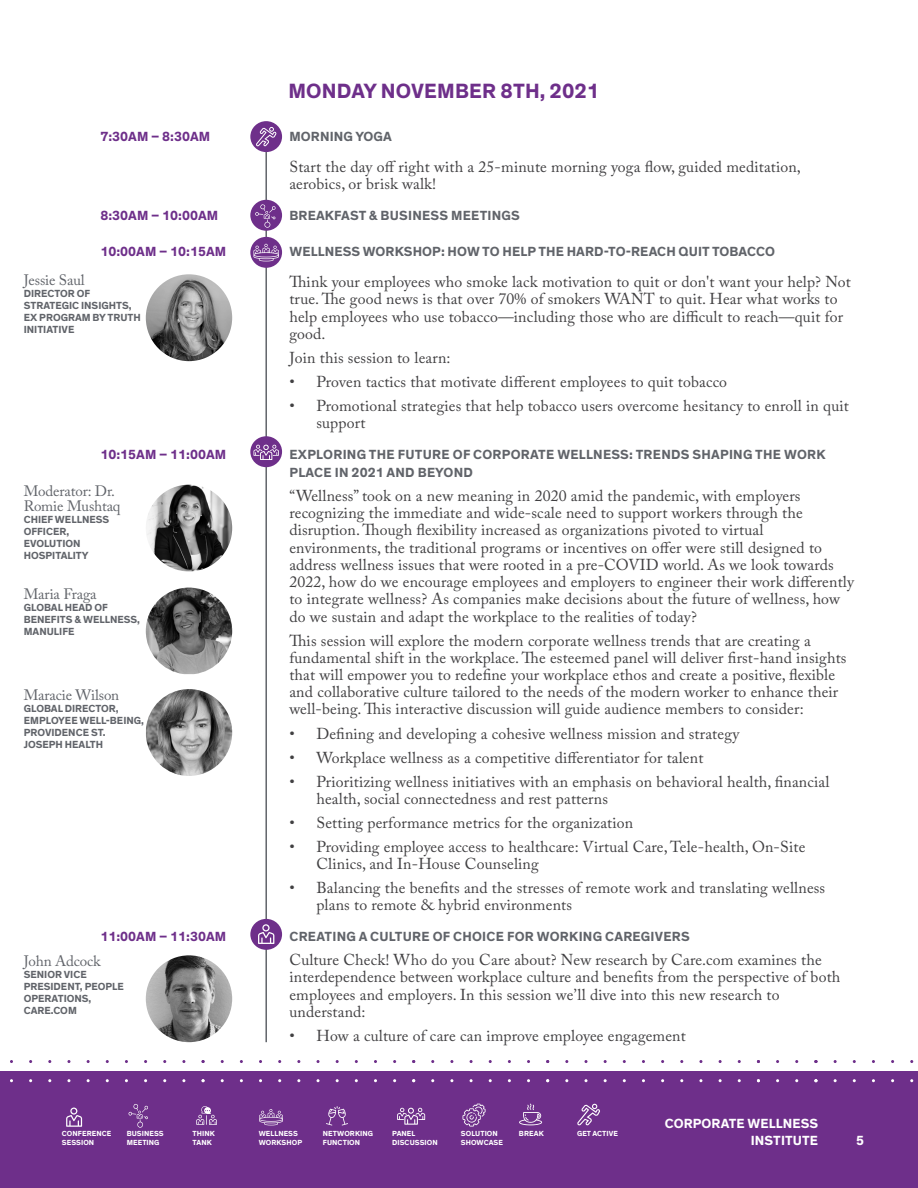
<style>
.page{position:relative;width:918px;height:1188px;background:#fff}
.page>*{position:absolute;margin:0;border:0;box-sizing:border-box;transform-origin:0 0}
.t1{font:700 21px "Theinhardt";letter-spacing:.01em;color:#6e2f8a}
.t2{font:15.75px/17.2px "Adobe Caslon Pro";letter-spacing:.01em;color:#414042}
.t3{font:15px/15px "Adobe Caslon Pro";letter-spacing:-.01em;color:#61646a}
.t4{font:700 13.5px/18px "Theinhardt";letter-spacing:.02em;color:#61646a}
.t5{font:700 13.5px "Theinhardt";letter-spacing:.005em;color:#6e2f8a}
.t6{font:700 13.5px/16.5px "Theinhardt";letter-spacing:.01em;color:#fff;text-align:right}
.t7{font:700 10.5px/12px "Theinhardt";color:#61646a}
.t8{font:700 7.5px/9px "Theinhardt";letter-spacing:.01em;color:#fff}
</style>
<div class="page">
<div style="left:0;top:1071px;width:918px;height:117px;background:#6e2f8a"></div>
<svg style="left:397px;top:1108px;width:28px;height:17px"></svg>
<svg style="left:259px;top:1109px;width:24px;height:16px"></svg>
<svg style="left:196px;top:1106px;width:21px;height:19px"></svg>
<svg style="left:66px;top:1108px;width:16px;height:19px"></svg>
<svg style="left:584px;top:1060px;width:4px;height:3px"></svg>
<svg style="left:326px;top:1106px;width:22px;height:19px"></svg>
<svg style="left:463px;top:1104px;width:23px;height:22px"></svg>
<svg style="left:519px;top:1104px;width:23px;height:21px"></svg>
<svg style="left:577px;top:1104px;width:23px;height:21px"></svg>
<svg style="left:129px;top:1104px;width:19px;height:24px"></svg>
<hr style="left:265px;top:130px;width:2px;height:912px;background:#61646a">
<img style="left:146px;top:485px;width:86px;height:86px;border-radius:43px">
<img style="left:146px;top:274px;width:86px;height:87px;border-radius:43px">
<img style="left:146px;top:588px;width:86px;height:86px">
<div style="left:250px;top:436px;width:32px;height:31px;background:#6e2f8a;border-radius:50%"></div>
<svg style="left:254px;top:445px;width:25px;height:15px"></svg>
<div style="left:250px;top:200px;width:32px;height:31px;background:#6e2f8a;border-radius:50%"></div>
<svg style="left:255px;top:204px;width:21px;height:24px"></svg>
<div style="left:250px;top:121px;width:32px;height:31px;background:#6e2f8a;border-radius:50%"></div>
<svg style="left:256px;top:127px;width:21px;height:19px"></svg>
<svg style="left:250px;top:237px;width:32px;height:31px"></svg>
<svg style="left:254px;top:244px;width:25px;height:17px"></svg>
<img style="left:146px;top:689px;width:86px;height:87px;border-radius:42px">
<img style="left:146px;top:955px;width:86px;height:87px;border-radius:43px">
<div style="left:250px;top:919px;width:32px;height:31px;background:#6e2f8a;border-radius:50%"></div>
<svg style="left:258px;top:924px;width:16px;height:20px"></svg>
<h1 class="t1" style="left:288px;top:78px;width:312px">MONDAY NOVEMBER 8TH, 2021</h1>
<p class="t5" style="left:100px;top:128px;width:111px">7:30AM – 8:30AM</p>
<p class="t4" style="left:289px;top:128px;width:104px">MORNING YOGA</p>
<p class="t2" style="left:289px;top:157px;width:513px">Start the day off right with a 25-minute morning yoga flow, guided meditation, aerobics, or brisk walk!</p>
<p class="t5" style="left:100px;top:207px;width:119px">8:30AM – 10:00AM</p>
<p class="t4" style="left:289px;top:206px;width:232px">BREAKFAST &amp; BUSINESS MEETINGS</p>
<p class="t5" style="left:100px;top:243px;width:127px">10:00AM – 10:15AM</p>
<p class="t4" style="left:289px;top:243px;width:487px">WELLNESS WORKSHOP: HOW TO HELP THE HARD-TO-REACH QUIT TOBACCO</p>
<p class="t2" style="left:289px;top:273px;width:563px">Think your employees who smoke lack motivation to quit or don't want your help? Not true. The good news is that over 70% of smokers WANT to quit. Hear what works to help employees who use tobacco—including those who are difficult to reach—quit for good.</p>
<p class="t2" style="left:289px;top:349px;width:163px">Join this session to learn:</p>
<p class="t2" style="left:289px;top:373px;width:439px">• Proven tactics that motivate different employees to quit tobacco</p>
<p class="t2" style="left:316px;top:397px;width:534px;text-indent:-27px">• Promotional strategies that help tobacco users overcome hesitancy to enroll in quit support</p>
<p class="t5" style="left:100px;top:446px;width:127px">10:15AM – 11:00AM</p>
<p class="t4" style="left:289px;top:446px;width:538px">EXPLORING THE FUTURE OF CORPORATE WELLNESS: TRENDS SHAPING THE WORK<br>PLACE IN 2021 AND BEYOND</p>
<p class="t2" style="left:289px;top:487px;width:566px">“Wellness” took on a new meaning in 2020 amid the pandemic, with employers recognizing the immediate and wide-scale need to support workers through the disruption. Though flexibility increased as organizations pivoted to virtual environments, the traditional programs or incentives on offer were still designed to address wellness issues that were rooted in a pre-COVID world. As we look towards 2022, how do we encourage employees and employers to engineer their work differently to integrate wellness? As companies make decisions about the future of wellness, how do we sustain and adapt the workplace to the realities of today?</p>
<p class="t2" style="left:289px;top:631px;width:559px">This session will explore the modern corporate wellness trends that are creating a fundamental shift in the workplace. The esteemed panel will deliver first-hand insights that will empower you to redefine your workplace ethos and create a positive, flexible and collaborative culture tailored to the needs of the modern worker to enhance their well-being. This interactive discussion will guide audience members to consider:</p>
<p class="t2" style="left:289px;top:724px;width:452px">• Defining and developing a cohesive wellness mission and strategy</p>
<p class="t2" style="left:289px;top:748px;width:415px">• Workplace wellness as a competitive differentiator for talent</p>
<p class="t2" style="left:316px;top:772px;width:515px;text-indent:-27px">• Prioritizing wellness initiatives with an emphasis on behavioral health, financial health, social connectedness and rest patterns</p>
<p class="t2" style="left:289px;top:814px;width:345px">• Setting performance metrics for the organization</p>
<p class="t2" style="left:316px;top:838px;width:491px;text-indent:-27px">• Providing employee access to healthcare: Virtual Care, Tele-health, On-Site<br>Clinics, and In-House Counseling</p>
<p class="t2" style="left:316px;top:879px;width:510px;text-indent:-27px">• Balancing the benefits and the stresses of remote work and translating wellness plans to remote &amp; hybrid environments</p>
<p class="t5" style="left:100px;top:928px;width:127px">11:00AM – 11:30AM</p>
<p class="t4" style="left:289px;top:928px;width:402px">CREATING A CULTURE OF CHOICE FOR WORKING CAREGIVERS</p>
<p class="t2" style="left:289px;top:951px;width:552px">Culture Check! Who do you Care about? New research by Care.com examines the interdependence between workplace culture and benefits from the perspective of both employees and employers. In this session we’ll dive into this new research to understand:</p>
<p class="t2" style="left:289px;top:1027px;width:398px">• How a culture of care can improve employee engagement</p>
<p class="t3" style="left:24px;top:273px;width:63px">Jessie Saul</p>
<p class="t7" style="left:24px;top:288px;width:118px">DIRECTOR OF<br>STRATEGIC INSIGHTS,<br>EX PROGRAM BY TRUTH<br>INITIATIVE</p>
<p class="t3" style="left:24px;top:483px;width:98px">Moderator: Dr.<br>Romie Mushtaq</p>
<p class="t7" style="left:24px;top:513px;width:87px">CHIEF WELLNESS<br>OFFICER,<br>EVOLUTION<br>HOSPITALITY</p>
<p class="t3" style="left:24px;top:586px;width:74px">Maria Fraga</p>
<p class="t7" style="left:24px;top:601px;width:118px">GLOBAL HEAD OF<br>BENEFITS &amp; WELLNESS,<br>MANULIFE</p>
<p class="t3" style="left:24px;top:687px;width:97px">Maracie Wilson</p>
<p class="t7" style="left:24px;top:703px;width:122px">GLOBAL DIRECTOR,<br>EMPLOYEE WELL-BEING,<br>PROVIDENCE ST.<br>JOSEPH HEALTH</p>
<p class="t3" style="left:24px;top:954px;width:78px">John Adcock</p>
<p class="t7" style="left:24px;top:969px;width:102px">SENIOR VICE<br>PRESIDENT, PEOPLE<br>OPERATIONS,<br>CARE.COM</p>
<p class="t6" style="left:665px;top:1116px;width:155px">CORPORATE WELLNESS<br>INSTITUTE</p>
<p class="t8" style="left:62px;top:1129px;width:51px">CONFERENCE<br>SESSION</p>
<p class="t8" style="left:323px;top:1129px;width:52px">NETWORKING<br>FUNCTION</p>
<p class="t8" style="left:127px;top:1129px;width:38px">BUSINESS<br>MEETING</p>
<p class="t6" style="left:856px;top:1132px;width:9px">5</p>
<p class="t8" style="left:193px;top:1129px;width:24px">THINK<br>TANK</p>
<p class="t8" style="left:392px;top:1129px;width:47px">PANEL<br>DISCUSSION</p>
<p class="t8" style="left:461px;top:1129px;width:44px">SOLUTION<br>SHOWCASE</p>
<p class="t8" style="left:259px;top:1129px;width:41px">WELLNESS</p>
<p class="t8" style="left:519px;top:1129px;width:26px">BREAK</p>
<p class="t8" style="left:577px;top:1129px;width:43px">GET ACTIVE</p>
<p class="t8" style="left:259px;top:1138px;width:45px">WORKSHOP</p>
</div>
